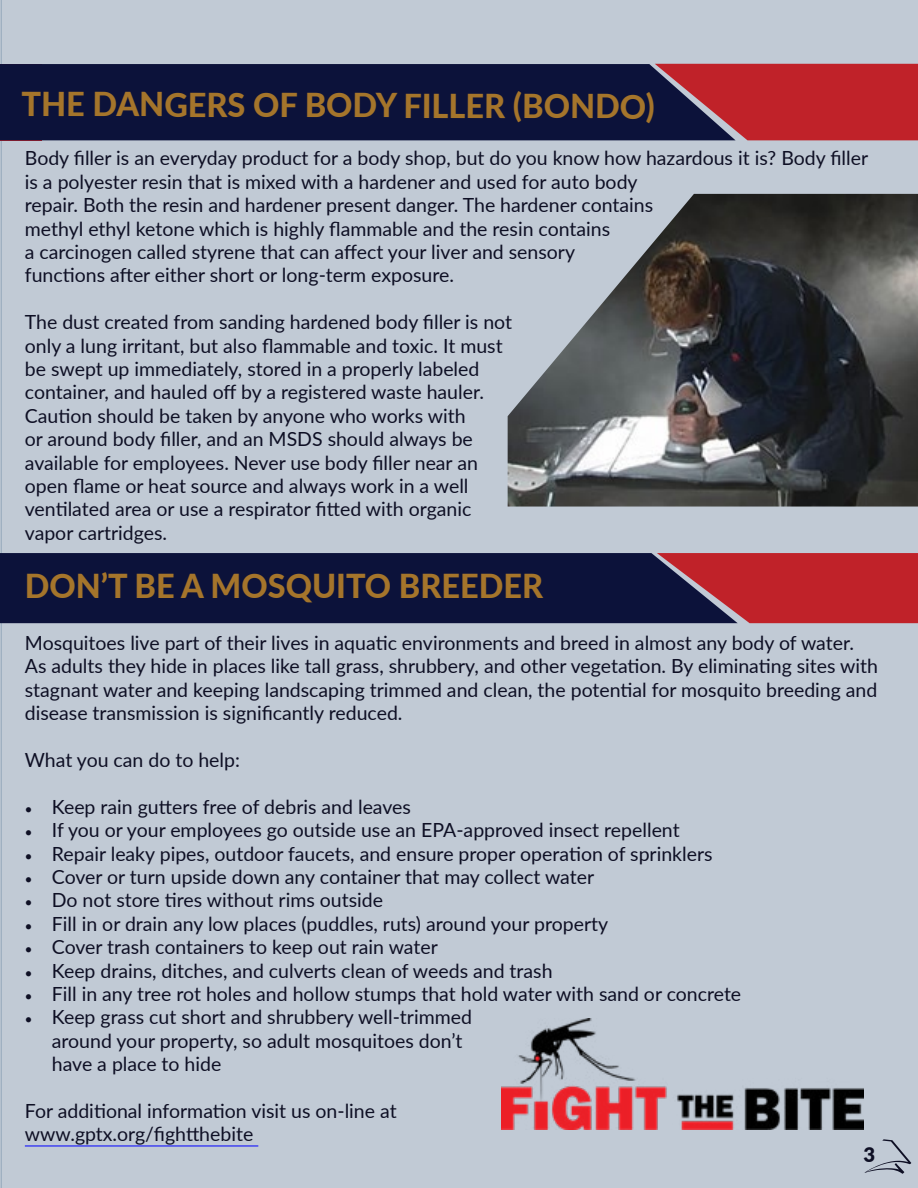
<style>
.page{position:relative;width:918px;height:1188px;background:#fff}
.page>*{position:absolute;margin:0;border:0;box-sizing:border-box;transform-origin:0 0}
.t1{font:800 33px "Lato";letter-spacing:-.005em;color:#a5752b}
.t2{font:900 20.1px "Lato";color:#0e0f24}
.t3{font:19.5px/23.4px "Lato";color:#0e0f24}
.s1{font-family:"Minion Pro"}
</style>
<div class="page">
<svg style="left:0;top:0;width:2px;height:1188px;background:#a9b8c7"></svg>
<div style="left:2px;top:0;width:916px;height:1188px;background:#c1cad5"></div>
<div style="left:0;top:553px;width:657px;height:70px;background:#0c123a"></div>
<svg style="left:657px;top:553px;width:261px;height:70px;background:#a62531"></svg>
<div style="left:0;top:64px;width:655px;height:76px;background:#0c123a"></div>
<img style="left:508px;top:194px;width:410px;height:313px">
<svg style="left:655px;top:64px;width:263px;height:76px;background:#a62531"></svg>
<hr style="left:25px;top:1146px;width:233px;height:1px;background:#00f">
<img style="left:502px;top:1019px;width:361px;height:111px">
<svg style="left:864px;top:1139px;width:47px;height:35px"></svg>
<h1 class="t1" style="left:22px;top:81px;width:635px">THE DANGERS OF BODY FILLER (BONDO)</h1>
<p class="t3" style="left:25px;top:146px;width:845px">Body filler is an everyday product for a body shop, but do you know how hazardous it is? Body filler is a polyester resin that is mixed with a hardener and used for auto body<br>repair. Both the resin and hardener present danger. The hardener contains<br>methyl ethyl ketone which is highly flammable and the resin contains<br>a carcinogen called styrene that can affect your liver and sensory<br>functions after either short or long-term exposure.</p>
<p class="t3" style="left:25px;top:310px;width:489px">The dust created from sanding hardened body filler is not only a lung irritant, but also flammable and toxic. It must be swept up immediately, stored in a properly labeled container, and hauled off by a registered waste hauler.<br>Caution should be taken by anyone who works with<br>or around body filler, and an MSDS should always be available for employees. Never use body filler near an open flame or heat source and always work in a well ventilated area or use a respirator fitted with organic vapor cartridges.</p>
<h1 class="t1" style="left:25px;top:561px;width:520px">DON’T BE A MOSQUITO BREEDER</h1>
<p class="t3" style="left:25px;top:630px;width:855px">Mosquitoes live part of their lives in aquatic environments and breed in almost any body of water.<br>As adults they hide in places like tall grass, shrubbery, and other vegetation. By eliminating sites with stagnant water and keeping landscaping trimmed and clean, the potential for mosquito breeding and disease transmission is significantly reduced.</p>
<p class="t3" style="left:25px;top:747px;width:217px">What you can do to help:</p>
<p class="t3" style="left:25px;top:794px;width:388px"><span class="s1">•</span> Keep rain gutters free of debris and leaves</p>
<p class="t3" style="left:25px;top:818px;width:656px"><span class="s1">•</span> If you or your employees go outside use an EPA-approved insect repellent</p>
<p class="t3" style="left:25px;top:841px;width:689px"><span class="s1">•</span> Repair leaky pipes, outdoor faucets, and ensure proper operation of sprinklers</p>
<p class="t3" style="left:25px;top:864px;width:571px"><span class="s1">•</span> Cover or turn upside down any container that may collect water</p>
<p class="t3" style="left:25px;top:888px;width:360px"><span class="s1">•</span> Do not store tires without rims outside</p>
<p class="t3" style="left:25px;top:911px;width:585px"><span class="s1">•</span> Fill in or drain any low places (puddles, ruts) around your property</p>
<p class="t3" style="left:25px;top:935px;width:414px"><span class="s1">•</span> Cover trash containers to keep out rain water</p>
<p class="t3" style="left:25px;top:958px;width:529px"><span class="s1">•</span> Keep drains, ditches, and culverts clean of weeds and trash</p>
<p class="t3" style="left:25px;top:981px;width:718px"><span class="s1">•</span> Fill in any tree rot holes and hollow stumps that hold water with sand or concrete</p>
<p class="t3" style="left:52px;top:1005px;width:422px;text-indent:-27px"><span class="s1">•</span> Keep grass cut short and shrubbery well-trimmed around your property, so adult mosquitoes don’t have a place to hide</p>
<p class="t3" style="left:25px;top:1098px;width:373px">For additional information visit us on-line at www.gptx.org/fightthebite</p>
<p class="t2" style="left:863px;top:1139px;width:13px">3</p>
</div>
